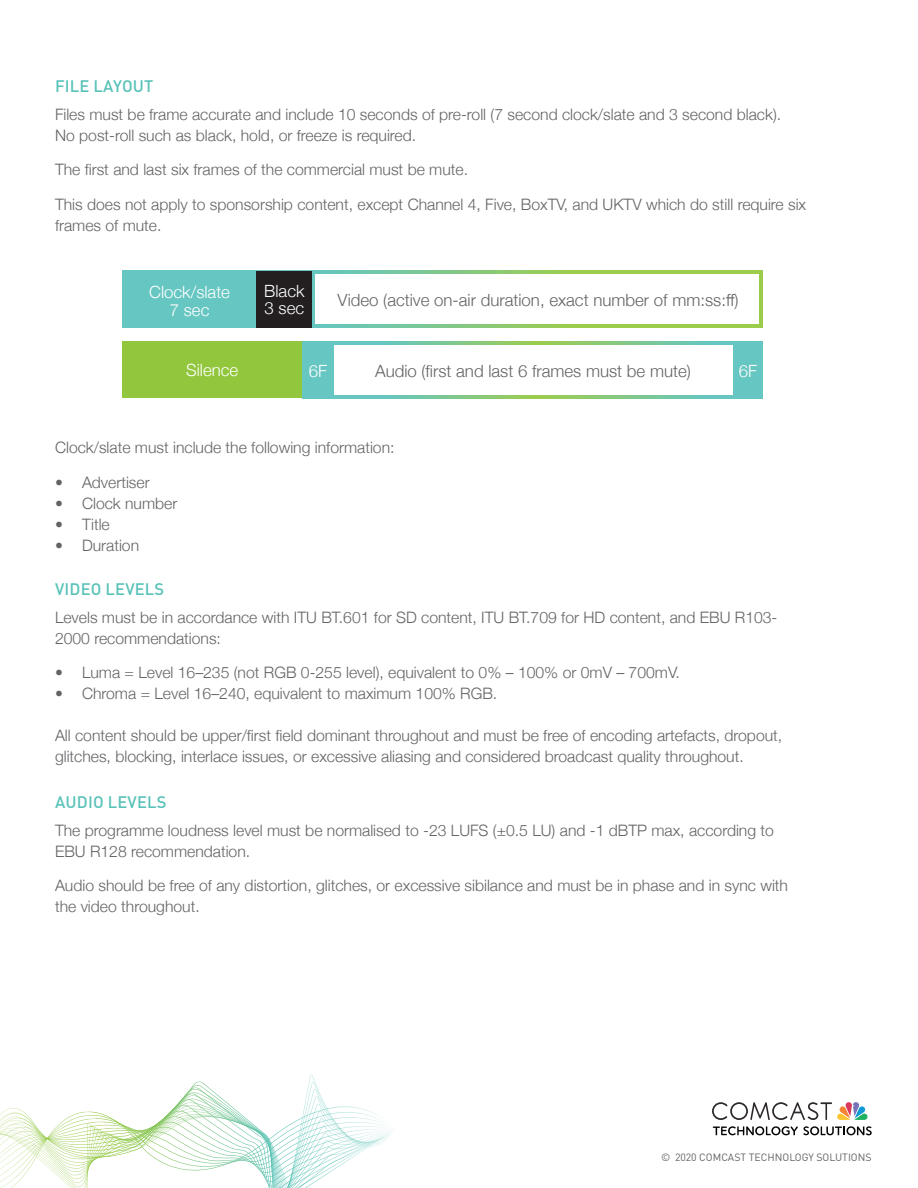
<style>
.page{position:relative;width:918px;height:1188px;background:#fff}
.page>*{position:absolute;margin:0;border:0;box-sizing:border-box;transform-origin:0 0}
.t1{font:300 16.8px "Helvetica Neue";color:#636366}
.t2{font:300 16.8px/17.7px "Helvetica Neue";color:#fff;text-align:center}
.t3{font:500 16.5px "DIN Pro";letter-spacing:.01em;color:#58c2b8}
.t4{font:300 15.75px/21px "Helvetica Neue";color:#636366}
.t5{font:10.5px "DIN Pro";color:#636366}
</style>
<div class="page">
<svg style="left:0;top:1074px;width:395px;height:114px"></svg>
<svg style="left:712px;top:1102px;width:156px;height:18px"></svg>
<svg style="left:713px;top:1126px;width:159px;height:9px"></svg>
<svg style="left:123px;top:271px;width:640px;height:56px;background:#71c5a9"></svg>
<div style="left:123px;top:342px;width:180px;height:56px;background:#92c73d"></div>
<div style="left:257px;top:271px;width:55px;height:56px;background:#231f20"></div>
<svg style="left:303px;top:342px;width:460px;height:56px;background:#6fc6ad"></svg>
<div style="left:316px;top:274px;width:443px;height:50px;background:#fff"></div>
<div style="left:334px;top:345px;width:399px;height:50px;background:#fff"></div>
<p class="t3" style="left:55px;top:75px;width:100px">FILE LAYOUT</p>
<p class="t4" style="left:55px;top:103px;width:728px">Files must be frame accurate and include 10 seconds of pre-roll (7 second clock/slate and 3 second black).<br>No post-roll such as black, hold, or freeze is required.</p>
<p class="t4" style="left:55px;top:151px;width:753px;line-height:34.5px">The first and last six frames of the commercial must be mute.<br>This does not apply to sponsorship content, except Channel 4, Five, BoxTV, and UKTV which do still require six</p>
<p class="t4" style="left:55px;top:214px;width:108px">frames of mute.</p>
<p class="t2" style="left:149px;top:282px;width:82px">Clock/slate<br>7 sec</p>
<p class="t2" style="left:186px;top:360px;width:54px">Silence</p>
<p class="t2" style="left:264px;top:281px;width:42px;text-align:left">Black<br>3 sec</p>
<p class="t1" style="left:338px;top:286px;width:402px">Video (active on-air duration, exact number of mm:ss:ff)</p>
<p class="t1" style="left:375px;top:357px;width:317px">Audio (first and last 6 frames must be mute)</p>
<p class="t2" style="left:309px;top:360px;width:20px">6F</p>
<p class="t2" style="left:739px;top:360px;width:20px">6F</p>
<p class="t4" style="left:55px;top:436px;width:341px">Clock/slate must include the following information:</p>
<p class="t4" style="left:55px;top:470px;width:96px">• Advertiser</p>
<p class="t4" style="left:55px;top:491px;width:124px">• Clock number</p>
<p class="t4" style="left:55px;top:512px;width:56px">• Title</p>
<p class="t4" style="left:55px;top:533px;width:86px">• Duration</p>
<p class="t3" style="left:55px;top:578px;width:111px">VIDEO LEVELS</p>
<p class="t4" style="left:55px;top:606px;width:724px">Levels must be in accordance with ITU BT.601 for SD content, ITU BT.709 for HD content, and EBU R103-<br>2000 recommendations:</p>
<p class="t4" style="left:55px;top:661px;width:626px">• Luma = Level 16‒235 (not RGB 0-255 level), equivalent to 0% ‒ 100% or 0mV ‒ 700mV.</p>
<p class="t4" style="left:55px;top:682px;width:444px">• Chroma = Level 16‒240, equivalent to maximum 100% RGB.</p>
<p class="t4" style="left:55px;top:724px;width:729px">All content should be upper/first field dominant throughout and must be free of encoding artefacts, dropout, glitches, blocking, interlace issues, or excessive aliasing and considered broadcast quality throughout.</p>
<p class="t3" style="left:55px;top:791px;width:113px">AUDIO LEVELS</p>
<p class="t4" style="left:55px;top:818px;width:720px">The programme loudness level must be normalised to -23 LUFS (±0.5 LU) and -1 dBTP max, according to<br>EBU R128 recommendation.</p>
<p class="t4" style="left:55px;top:874px;width:735px">Audio should be free of any distortion, glitches, or excessive sibilance and must be in phase and in sync with the video throughout.</p>
<p class="t5" style="left:661px;top:1150px;width:212px">© 2020 COMCAST TECHNOLOGY SOLUTIONS</p>
</div>
